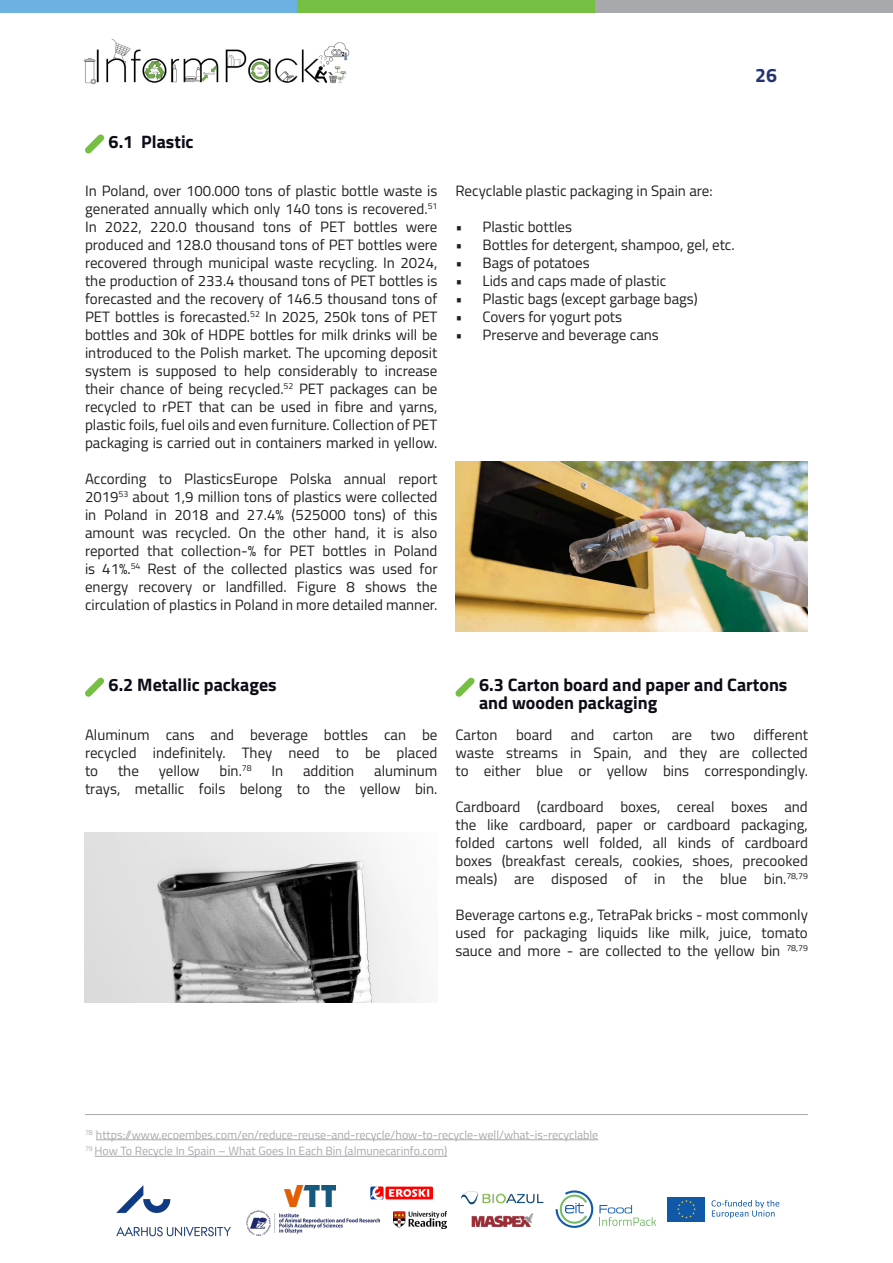
<style>
.page{position:relative;width:893px;height:1263px;background:#fff}
.page>*{position:absolute;margin:0;border:0;box-sizing:border-box;transform-origin:0 0}
.t1{font:700 19.5px "Titillium Web";color:#273371}
.Destacados{font:700 18px/18px "Titillium Web";color:#0c0d17}
.t2{font:15px/18px "Titillium Web";color:#231f20;text-align:justify}
.Referencias{font:12px "Titillium Web";color:#a8a9ad}
</style>
<div class="page">
<svg style="left:85px;top:134px;width:19px;height:20px"></svg>
<svg style="left:85px;top:677px;width:19px;height:20px"></svg>
<svg style="left:455px;top:677px;width:20px;height:20px"></svg>
<img style="left:455px;top:461px;width:353px;height:170px">
<img style="left:85px;top:832px;width:334px;height:170px">
<hr style="left:85px;top:1114px;width:723px;height:1px;background:#a8a9ad">
<hr style="left:96px;top:1139px;width:502px;height:1px;background:#a8a9ad">
<hr style="left:94px;top:1156px;width:353px;height:1px;background:#a8a9ad">
<div style="left:0;top:0;width:298px;height:13px;background:#6cb1e2"></div>
<div style="left:298px;top:0;width:297px;height:13px;background:#75c043"></div>
<div style="left:595px;top:0;width:298px;height:13px;background:#a8a9ad"></div>
<img style="left:116px;top:1185px;width:115px;height:51px">
<img style="left:284px;top:1185px;width:52px;height:22px">
<img style="left:247px;top:1211px;width:132px;height:24px">
<img style="left:371px;top:1187px;width:61px;height:13px">
<img style="left:394px;top:1211px;width:52px;height:17px">
<img style="left:462px;top:1191px;width:82px;height:14px">
<img style="left:471px;top:1214px;width:62px;height:13px">
<div style="left:668px;top:1197px;width:37px;height:25px;background:#1059a9"></div>
<svg style="left:711px;top:1200px;width:68px;height:18px"></svg>
<svg style="left:677px;top:1200px;width:19px;height:18px"></svg>
<svg style="left:556px;top:1190px;width:37px;height:38px"></svg>
<svg style="left:599px;top:1205px;width:57px;height:21px"></svg>
<img style="left:84px;top:39px;width:266px;height:46px">
<p class="Destacados" style="left:109px;top:132px;width:87px">6.1 Plastic</p>
<p class="t2" style="left:85px;top:181px;width:354px">In Poland, over 100.000 tons of plastic bottle waste is generated annually which only 140 tons is recovered.<sup>51<br></sup>In 2022, 220.0 thousand tons of PET bottles were produced and 128.0 thousand tons of PET bottles were recovered through municipal waste recycling. In 2024, the production of 233.4 thousand tons of PET bottles is forecasted and the recovery of 146.5 thousand tons of PET bottles is forecasted.<sup>52</sup> In 2025, 250k tons of PET bottles and 30k of HDPE bottles for milk drinks will be introduced to the Polish market. The upcoming deposit system is supposed to help considerably to increase their chance of being recycled.<sup>52</sup> PET packages can be recycled to rPET that can be used in fibre and yarns, plastic foils, fuel oils and even furniture. Collection of PET packaging is carried out in containers marked in yellow.</p>
<p class="t2" style="left:85px;top:469px;width:354px">According to PlasticsEurope Polska annual report 2019<sup>53</sup> about 1,9 million tons of plastics were collected in Poland in 2018 and 27.4% (525000 tons) of this amount was recycled. On the other hand, it is also reported that collection-% for PET bottles in Poland is 41%.<sup>54</sup> Rest of the collected plastics was used for energy recovery or landfilled. Figure 8 shows the circulation of plastics in Poland in more detailed manner.</p>
<p class="t2" style="left:455px;top:181px;width:259px">Recyclable plastic packaging in Spain are:</p>
<p class="t2" style="left:455px;top:217px;width:118px">• Plastic bottles</p>
<p class="t2" style="left:455px;top:235px;width:281px">• Bottles for detergent, shampoo, gel, etc.</p>
<p class="t2" style="left:455px;top:253px;width:136px">• Bags of potatoes</p>
<p class="t2" style="left:455px;top:271px;width:212px">• Lids and caps made of plastic</p>
<p class="t2" style="left:455px;top:289px;width:244px">• Plastic bags (except garbage bags)</p>
<p class="t2" style="left:455px;top:307px;width:168px">• Covers for yogurt pots</p>
<p class="t2" style="left:455px;top:325px;width:205px">• Preserve and beverage cans</p>
<h1 class="t1" style="left:755px;top:60px;width:23px">26</h1>
<p class="Destacados" style="left:109px;top:675px;width:170px">6.2 Metallic packages</p>
<p class="Destacados" style="left:479px;top:675px;width:310px">6.3 Carton board and paper and Cartons and wooden packaging</p>
<p class="t2" style="left:85px;top:725px;width:354px">Aluminum cans and beverage bottles can be recycled indefinitely. They need to be placed to</p>
<p class="t2" style="left:118px;top:761px;width:22px">the</p>
<p class="t2" style="left:159px;top:761px;width:42px">yellow</p>
<p class="t2" style="left:219px;top:761px;width:34px">bin.<sup>78</sup></p>
<p class="t2" style="left:272px;top:761px;width:13px">In</p>
<p class="t2" style="left:303px;top:761px;width:53px">addition</p>
<p class="t2" style="left:85px;top:761px;width:354px;text-align:right">aluminum<br>trays, metallic foils belong to the yellow bin.</p>
<p class="t2" style="left:455px;top:725px;width:354px">Carton board and carton are two different waste streams in Spain, and they are collected to either blue or yellow bins correspondingly.</p>
<p class="t2" style="left:455px;top:797px;width:354px">Cardboard (cardboard boxes, cereal boxes and the like cardboard, paper or cardboard packaging, folded cartons well folded, all kinds of cardboard boxes (breakfast cereals, cookies, shoes, precooked meals) are disposed of in the blue bin.<sup>78,79</sup></p>
<p class="t2" style="left:455px;top:905px;width:354px">Beverage cartons e.g., TetraPak bricks - most commonly used for packaging liquids like milk, juice, tomato sauce and more - are collected to the yellow bin <sup>78,79</sup></p>
<p class="Referencias" style="left:85px;top:1126px;width:515px"><sup>78</sup> https://www.ecoembes.com/en/reduce-reuse-and-recycle/how-to-recycle-well/what-is-recyclable</p>
<p class="Referencias" style="left:85px;top:1142px;width:364px"><sup>79</sup> How To Recycle In Spain – What Goes In Each Bin (almunecarinfo.com)</p>
</div>
